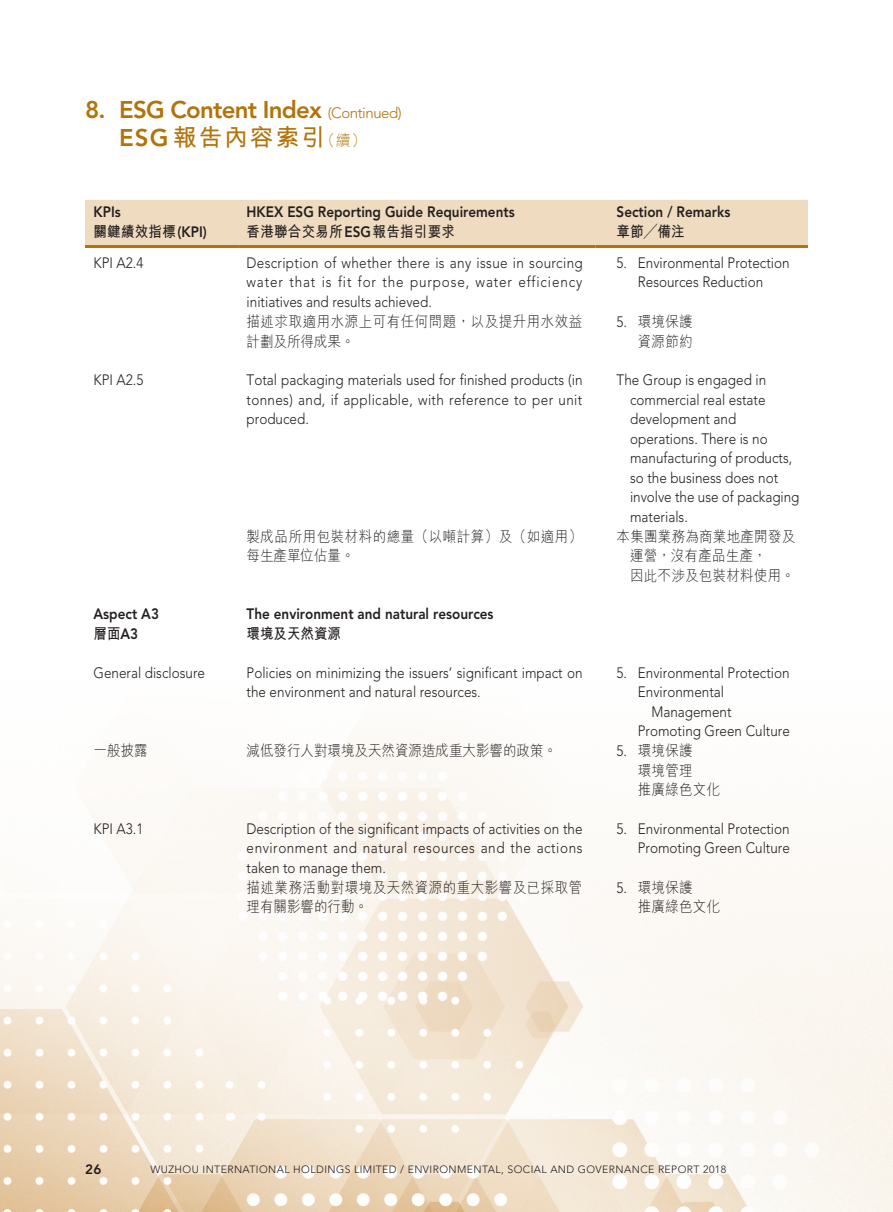
<style>
.page{position:relative;width:893px;height:1212px;background:#fff}
.page>*{position:absolute;margin:0;border:0;box-sizing:border-box;transform-origin:0 0}
.t1{font:800 24px "Avenir LT Std";letter-spacing:-.03em;color:#b2730b}
.t2{font:700 24px "M Hei HK";letter-spacing:.07em;color:#b2730b}
._00_txt_E{font:300 15px/19.5px "Avenir LT Std";color:#231f20;text-align:justify;scale:.9 1}
._00_txt_E-2{font:300 15px/19.5px "M Hei HK";letter-spacing:.04em;color:#231f20;scale:.9 1}
._000_txt_C{font:300 15px "M Hei HK";letter-spacing:.02em;color:#231f20;scale:.9 1}
._50_Table_txt{font:800 15px "Avenir LT Std";color:#231f20;scale:.9 1}
._00_txt_E-3{font:800 15px "Avenir LT Std";color:#231f20;scale:.9 1}
._50_Table_txt-2{font:700 15px "M Hei HK";letter-spacing:.02em;color:#231f20;scale:.9 1}
._00_txt_E-4{font:300 15px "M Hei HK";color:#231f20;scale:.9 1}
._00_txt_E-5{font:700 15px "M Hei HK";color:#231f20;scale:.9 1}
.t3{font:800 13.5px "Avenir LT Std";color:#231f20}
.t4{font:300 10.5px "Avenir LT Std";letter-spacing:.04em;color:#231f20}
.s1{font-weight:300;font-size:15px}
.s2{font-family:"Avenir LT Std";font-weight:800}
.s3{font-family:"Avenir LT Std"}
</style>
<div class="page">
<img style="left:0;top:739px;width:893px;height:473px">
<div style="left:85px;top:200px;width:723px;height:45px;background:#efdbbf"></div>
<hr style="left:85px;top:245px;width:153px;height:3px;background:#b2730b">
<hr style="left:238px;top:245px;width:357px;height:3px;background:#b2730b">
<hr style="left:595px;top:245px;width:213px;height:3px;background:#b2730b">
<p class="t1" style="left:85px;top:95px;width:318px">8. ESG Content Index <span class="s1">(Continued)</span></p>
<p class="t2" style="left:119px;top:120px;width:249px"><span class="s2">ESG</span>報告內容索引<span class="s1">（續）</span></p>
<p class="_50_Table_txt" style="left:94px;top:203px;width:32px">KPIs</p>
<p class="_50_Table_txt" style="left:247px;top:203px;width:299px">HKEX ESG Reporting Guide Requirements</p>
<p class="_50_Table_txt" style="left:617px;top:203px;width:128px">Section / Remarks</p>
<p class="_50_Table_txt-2" style="left:94px;top:221px;width:127px">關鍵績效指標<span class="s2">(KPI)</span></p>
<p class="_50_Table_txt-2" style="left:247px;top:221px;width:233px">香港聯合交易所<span class="s2">ESG</span>報告指引要求</p>
<p class="_50_Table_txt-2" style="left:617px;top:221px;width:77px">章節╱備注</p>
<p class="_00_txt_E" style="left:94px;top:253px;width:57px">KPI A2.4</p>
<p class="_00_txt_E" style="left:247px;top:253px;width:375px">Description of whether there is any issue in sourcing water that is fit for the purpose, water efficiency initiatives and results achieved.</p>
<p class="_00_txt_E" style="left:617px;top:253px;width:194px">5. Environmental Protection</p>
<p class="_00_txt_E" style="left:638px;top:273px;width:141px">Resources Reduction</p>
<p class="_00_txt_E-2" style="left:247px;top:312px;width:375px">描述求取適用水源上可有任何問題，以及提升用水效益計劃及所得成果。</p>
<p class="_000_txt_C" style="left:617px;top:314px;width:86px"><span class="s3">5.</span> 環境保護</p>
<p class="_000_txt_C" style="left:638px;top:333px;width:62px">資源節約</p>
<p class="_00_txt_E" style="left:94px;top:370px;width:57px">KPI A2.5</p>
<p class="_00_txt_E" style="left:247px;top:370px;width:375px">Total packaging materials used for finished products (in tonnes) and, if applicable, with reference to per unit produced.</p>
<p class="_00_txt_E" style="left:617px;top:370px;width:168px">The Group is engaged in</p>
<p class="_00_txt_E" style="left:630px;top:390px;width:152px">commercial real estate</p>
<p class="_00_txt_E" style="left:630px;top:409px;width:120px">development and</p>
<p class="_00_txt_E" style="left:630px;top:429px;width:154px">operations. There is no</p>
<p class="_00_txt_E" style="left:630px;top:448px;width:182px">manufacturing of products,</p>
<p class="_00_txt_E" style="left:630px;top:468px;width:166px">so the business does not</p>
<p class="_00_txt_E" style="left:630px;top:487px;width:190px">involve the use of packaging</p>
<p class="_00_txt_E" style="left:630px;top:507px;width:66px">materials.</p>
<p class="_00_txt_E-2" style="left:247px;top:526px;width:375px">製成品所用包裝材料的總量（以噸計算）及（如適用）每生產單位佔量。</p>
<p class="_000_txt_C" style="left:617px;top:528px;width:200px">本集團業務為商業地產開發及</p>
<p class="_000_txt_C" style="left:630px;top:548px;width:153px">運營，沒有產品生產，</p>
<p class="_000_txt_C" style="left:630px;top:567px;width:185px">因此不涉及包裝材料使用。</p>
<p class="_00_txt_E-3" style="left:94px;top:605px;width:74px">Aspect A3</p>
<p class="_00_txt_E-3" style="left:247px;top:605px;width:276px">The environment and natural resources</p>
<p class="_00_txt_E-5" style="left:94px;top:623px;width:51px">層面<span class="s2">A3</span></p>
<p class="_00_txt_E-5" style="left:247px;top:623px;width:106px">環境及天然資源</p>
<p class="_00_txt_E" style="left:94px;top:663px;width:125px">General disclosure</p>
<p class="_00_txt_E" style="left:247px;top:663px;width:375px">Policies on minimizing the issuers’ significant impact on the environment and natural resources.</p>
<p class="_00_txt_E" style="left:617px;top:663px;width:194px">5. Environmental Protection</p>
<p class="_00_txt_E" style="left:651px;top:682px;width:91px;text-indent:-14px">Environmental<br>Management</p>
<p class="_00_txt_E" style="left:638px;top:721px;width:170px">Promoting Green Culture</p>
<p class="_00_txt_E-2" style="left:94px;top:741px;width:61px">一般披露</p>
<p class="_00_txt_E-4" style="left:247px;top:743px;width:346px">減低發行人對環境及天然資源造成重大影響的政策。</p>
<p class="_000_txt_C" style="left:617px;top:743px;width:86px"><span class="s3">5.</span> 環境保護</p>
<p class="_000_txt_C" style="left:638px;top:762px;width:62px">環境管理</p>
<p class="_000_txt_C" style="left:638px;top:782px;width:93px">推廣綠色文化</p>
<p class="_00_txt_E" style="left:94px;top:819px;width:57px">KPI A3.1</p>
<p class="_00_txt_E" style="left:247px;top:819px;width:375px">Description of the significant impacts of activities on the environment and natural resources and the actions taken to manage them.</p>
<p class="_00_txt_E" style="left:617px;top:819px;width:194px">5. Environmental Protection</p>
<p class="_00_txt_E" style="left:638px;top:838px;width:170px">Promoting Green Culture</p>
<p class="_00_txt_E-2" style="left:247px;top:877px;width:375px">描述業務活動對環境及天然資源的重大影響及已採取管理有關影響的行動。</p>
<p class="_000_txt_C" style="left:617px;top:879px;width:86px"><span class="s3">5.</span> 環境保護</p>
<p class="_000_txt_C" style="left:638px;top:899px;width:93px">推廣綠色文化</p>
<p class="t3" style="left:85px;top:1161px;width:18px">26</p>
<p class="t4" style="left:150px;top:1163px;width:577px">WUZHOU INTERNATIONAL HOLDINGS LIMITED / ENVIRONMENTAL, SOCIAL AND GOVERNANCE REPORT 2018</p>
</div>
